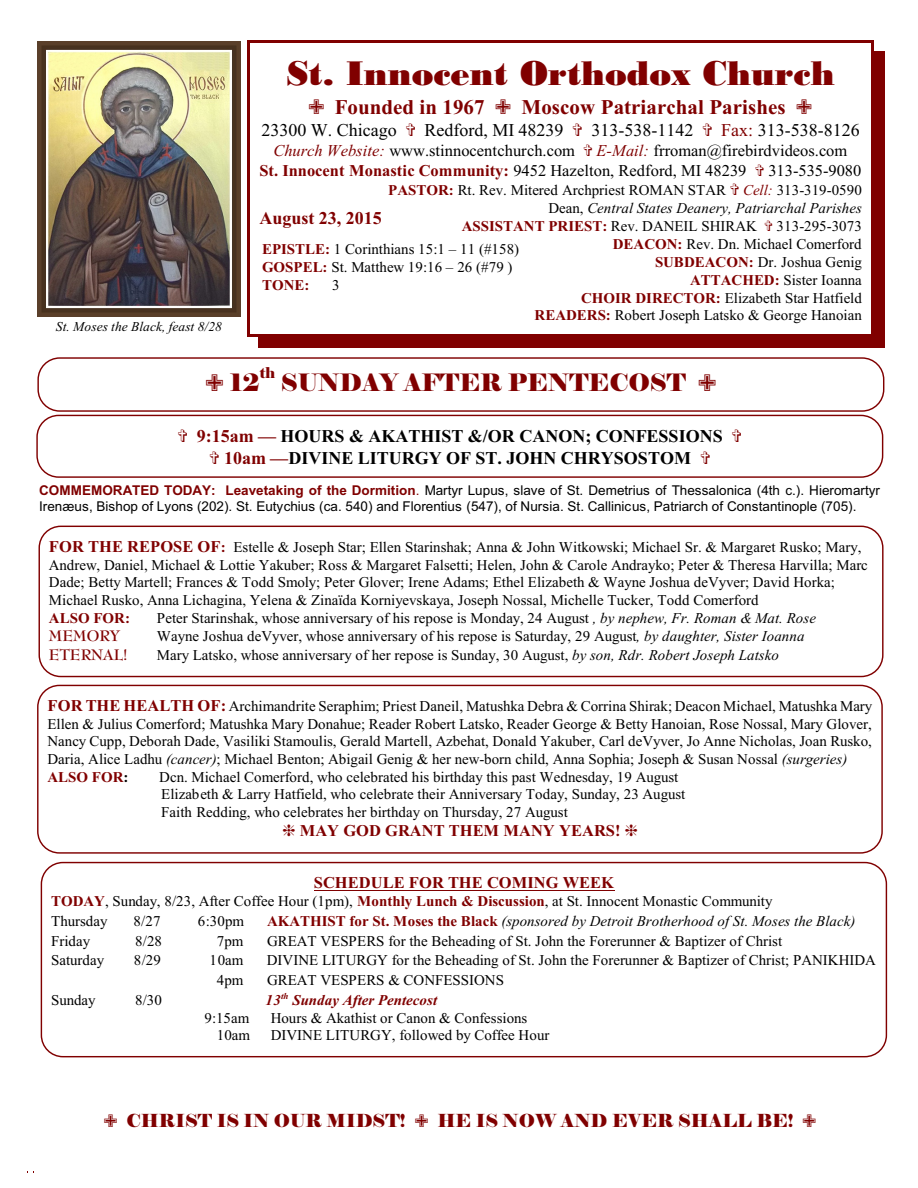
<style>
.page{position:relative;width:918px;height:1188px;background:#fff}
.page>*{position:absolute;margin:0;border:0;box-sizing:border-box;transform-origin:0 0}
.t1{font:36px "Bodoni MT Black";color:#800000}
.t2{font:24px "Elephant";color:#800000}
.t3{font:700 21px "Times New Roman";color:#800000}
.t4{font:700 18px/21.3px "Times New Roman";color:#000;text-align:center}
.t5{font:18px "Times New Roman";color:#000}
.t6{font:18px "Elephant";color:#800000}
.t7{font:700 18px "Times New Roman";color:#800000}
.t8{font:16.5px/19.8px "Times New Roman";color:#000}
.t9{font:700 16.5px "Times New Roman";color:#800000}
.t10{font:15px/17.7px "Times New Roman";color:#000}
.t11{font:italic 15px "Times New Roman";color:#000}
.t12{font:700 15px "Times New Roman";color:#800000}
.t13{font:italic 700 15px "Times New Roman";color:#800000}
.t14{font:700 15px "Bernhard Modern BT";color:#800000}
.t15{font:15px "Elephant";color:#800000}
.t16{font:13.5px/15.6px "Arial";color:#000}
.t17{font:italic 13.5px "Times New Roman";color:#000}
.s1{color:#800000}
.s2{font-style:italic;color:#800000}
.s3{font-weight:700;color:#800000}
.s4{font-style:normal}
.s5{font-weight:400;color:#000}
.s6{font-weight:700;font-size:16.5px;color:#800000}
.s7{font-style:italic}
.s8{font-weight:700}
.s9{font-weight:700;font-style:normal;color:#800000}
</style>
<div class="page">
<div style="left:37px;top:357px;width:847px;height:55px;border:1px solid #800000;border-radius:22px"></div>
<hr style="left:247px;top:40px;width:3px;height:297px;background:#800000">
<hr style="left:871px;top:40px;width:3px;height:297px;background:#800000">
<hr style="left:247px;top:40px;width:627px;height:3px;background:#800000">
<hr style="left:247px;top:334px;width:627px;height:3px;background:#800000">
<div style="left:874px;top:51px;width:10px;height:297px;background:#800000"></div>
<div style="left:258px;top:337px;width:626px;height:11px;background:#800000"></div>
<img style="left:38px;top:42px;width:202px;height:275px">
<hr style="left:314px;top:890px;width:300px;height:1px;background:#800000">
<div style="left:41px;top:862px;width:846px;height:195px;border:1px solid #800000;border-radius:22px"></div>
<div style="left:37px;top:685px;width:846px;height:169px;border:1px solid #800000;border-radius:22px"></div>
<div style="left:39px;top:526px;width:845px;height:151px;border:1px solid #800000;border-radius:22px"></div>
<div style="left:36px;top:415px;width:847px;height:63px;border:1px solid #800000;border-radius:22px"></div>
<p class="t17" style="left:56px;top:322px;width:168px">St. Moses the Black, feast 8/28</p>
<h1 class="t1" style="left:286px;top:61px;width:550px">St. Innocent Orthodox Church</h1>
<h3 class="t3" style="left:335px;top:100px;width:151px">Founded in 1967</h3>
<h3 class="t3" style="left:522px;top:100px;width:266px">Moscow Patriarchal Parishes</h3>
<p class="t5" style="left:261px;top:124px;width:137px">23300 W. Chicago</p>
<p class="t5" style="left:425px;top:124px;width:140px">Redford, MI 48239</p>
<p class="t5" style="left:591px;top:124px;width:103px">313-538-1142</p>
<p class="t5" style="left:721px;top:124px;width:140px"><span class="s1">Fax:</span> 313-538-8126</p>
<p class="t8" style="left:273px;top:142px;width:303px"><span class="s2">Church Website:</span> www.stinnocentchurch.com</p>
<p class="t8" style="left:259px;top:142px;width:589px;text-indent:337px"><span class="s2">E-Mail:</span> frroman@firebirdvideos.com<br><span class="s3">St. Innocent Monastic Community:</span> 9452 Hazelton, Redford, MI 48239</p>
<p class="t8" style="left:768px;top:162px;width:94px">313-535-9080</p>
<p class="t10" style="left:388px;top:183px;width:475px"><span class="s3">PASTOR:</span> Rt. Rev. Mitered Archpriest ROMAN STAR <span class="s2">Cell:</span> 313-319-0590</p>
<p class="t11" style="left:548px;top:203px;width:315px"><span class="s4">Dean,</span> Central States Deanery, Patriarchal Parishes</p>
<p class="t12" style="left:462px;top:221px;width:297px">ASSISTANT PRIEST: <span class="s5">Rev. DANEIL SHIRAK</span></p>
<p class="t7" style="left:259px;top:211px;width:124px">August 23, 2015</p>
<p class="t10" style="left:262px;top:241px;width:259px"><span class="s3">EPISTLE:</span> 1 Corinthians 15:1 – 11 (#158)<br><span class="s3">GOSPEL:</span> St. Matthew 19:16 – 26 (#79 )<br><span class="s3">TONE:</span></p>
<p class="t10" style="left:535px;top:219px;width:329px;text-align:right">313-295-3073<br><span class="s3">DEACON:</span> Rev. Dn. Michael Comerford<br><span class="s3">SUBDEACON:</span> Dr. Joshua Genig<br><span class="s3">ATTACHED:</span> Sister Ioanna<br><span class="s3">CHOIR DIRECTOR:</span> Elizabeth Star Hatfield<br><span class="s3">READERS:</span> Robert Joseph Latsko &amp; George Hanoian</p>
<p class="t10" style="left:332px;top:277px;width:9px">3</p>
<p class="t15" style="left:260px;top:364px;width:17px">th</p>
<h2 class="t2" style="left:230px;top:368px;width:32px">12</h2>
<h2 class="t2" style="left:281px;top:368px;width:407px">SUNDAY AFTER PENTECOST</h2>
<p class="t4" style="left:197px;top:428px;width:527px"><span class="s1">9:15am —</span> HOURS &amp; AKATHIST &amp;/OR CANON; CONFESSIONS<br><span class="s1">10am —</span>DIVINE LITURGY OF ST. JOHN CHRYSOSTOM</p>
<p class="t16" style="left:39px;top:484px;width:842px"><span class="s3">COMMEMORATED TODAY: Leavetaking of the Dormition</span><span class="s1">.</span> Martyr Lupus, slave of St. Demetrius of Thessalonica (4th c.). Hieromartyr<br>Irenæus, Bishop of Lyons (202). St. Eutychius (ca. 540) and Florentius (547), of Nursia. St. Callinicus, Patriarch of Constantinople (705).</p>
<p class="t10" style="left:49px;top:539px;width:821px"><span class="s6">FOR THE REPOSE OF</span><span class="s3">:</span> Estelle &amp; Joseph Star; Ellen Starinshak; Anna &amp; John Witkowski; Michael Sr. &amp; Margaret Rusko; Mary, Andrew, Daniel, Michael &amp; Lottie Yakuber; Ross &amp; Margaret Falsetti; Helen, John &amp; Carole Andrayko; Peter &amp; Theresa Harvilla; Marc Dade; Betty Martell; Frances &amp; Todd Smoly; Peter Glover; Irene Adams; Ethel Elizabeth &amp; Wayne Joshua deVyver; David Horka; Michael Rusko, Anna Lichagina, Yelena &amp; Zinaïda Korniyevskaya, Joseph Nossal, Michelle Tucker, Todd Comerford</p>
<p class="t12" style="left:49px;top:612px;width:83px">ALSO FOR:</p>
<p class="t10" style="left:157px;top:610px;width:661px">Peter Starinshak, whose anniversary of his repose is Monday, 24 August <span class="s7">, by nephew, Fr. Roman &amp; Mat. Rose</span></p>
<p class="t14" style="left:49px;top:630px;width:72px">MEMORY</p>
<p class="t10" style="left:157px;top:629px;width:649px">Wayne Joshua deVyver, whose anniversary of his repose is Saturday, 29 August<span class="s7">, by daughter, Sister Ioanna</span></p>
<p class="t14" style="left:49px;top:648px;width:81px">ETERNAL!</p>
<p class="t10" style="left:157px;top:647px;width:623px">Mary Latsko, whose anniversary of her repose is Sunday, 30 August, <span class="s7">by son, Rdr. Robert Joseph Latsko</span></p>
<p class="t10" style="left:48px;top:699px;width:826px"><span class="s6">FOR THE HEALTH OF:</span> Archimandrite Seraphim; Priest Daneil, Matushka Debra &amp; Corrina Shirak; Deacon Michael, Matushka Mary Ellen &amp; Julius Comerford; Matushka Mary Donahue; Reader Robert Latsko, Reader George &amp; Betty Hanoian, Rose Nossal, Mary Glover, Nancy Cupp, Deborah Dade, Vasiliki Stamoulis, Gerald Martell, Azbehat, Donald Yakuber, Carl deVyver, Jo Anne Nicholas, Joan Rusko, Daria, Alice Ladhu <span class="s7">(cancer)</span>; Michael Benton; Abigail Genig &amp; her new-born child, Anna Sophia; Joseph &amp; Susan Nossal <span class="s7">(surgeries)<br></span><span class="s3">ALSO FOR</span><span class="s8">:</span></p>
<p class="t10" style="left:159px;top:769px;width:528px">Dcn. Michael Comerford, who celebrated his birthday this past Wednesday, 19 August<br>Elizabeth &amp; Larry Hatfield, who celebrate their Anniversary Today, Sunday, 23 August<br>Faith Redding, who celebrates her birthday on Thursday, 27 August</p>
<p class="t9" style="left:300px;top:825px;width:322px">MAY GOD GRANT THEM MANY YEARS!</p>
<p class="t9" style="left:314px;top:877px;width:302px">SCHEDULE FOR THE COMING WEEK</p>
<p class="t10" style="left:51px;top:892px;width:723px;line-height:19.8px"><span class="s3">TODAY</span>, Sunday, 8/23, After Coffee Hour (1pm), <span class="s3">Monthly Lunch &amp; Discussion</span>, at St. Innocent Monastic Community<br>Thursday</p>
<p class="t10" style="left:133px;top:913px;width:29px">8/27</p>
<p class="t10" style="left:198px;top:913px;width:48px">6:30pm</p>
<p class="t11" style="left:267px;top:915px;width:590px"><span class="s9">AKATHIST for St. Moses the Black</span> (sponsored by Detroit Brotherhood of St. Moses the Black)</p>
<p class="t10" style="left:51px;top:933px;width:41px">Friday</p>
<p class="t10" style="left:135px;top:933px;width:29px">8/28</p>
<p class="t10" style="left:217px;top:933px;width:28px">7pm</p>
<p class="t10" style="left:267px;top:933px;width:517px">GREAT VESPERS for the Beheading of St. John the Forerunner &amp; Baptizer of Christ</p>
<p class="t10" style="left:51px;top:953px;width:55px">Saturday</p>
<p class="t10" style="left:134px;top:953px;width:28px">8/29</p>
<p class="t10" style="left:210px;top:953px;width:35px">10am</p>
<p class="t10" style="left:267px;top:953px;width:611px">DIVINE LITURGY for the Beheading of St. John the Forerunner &amp; Baptizer of Christ; PANIKHIDA</p>
<p class="t10" style="left:217px;top:973px;width:28px">4pm</p>
<p class="t10" style="left:267px;top:973px;width:239px">GREAT VESPERS &amp; CONFESSIONS</p>
<p class="t10" style="left:51px;top:993px;width:46px">Sunday</p>
<p class="t10" style="left:135px;top:993px;width:28px">8/30</p>
<p class="t13" style="left:265px;top:995px;width:173px">13<sup>th</sup> Sunday After Pentecost</p>
<p class="t10" style="left:204px;top:1010px;width:46px">9:15am</p>
<p class="t10" style="left:271px;top:1010px;width:258px">Hours &amp; Akathist or Canon &amp; Confessions</p>
<p class="t10" style="left:217px;top:1028px;width:35px">10am</p>
<p class="t10" style="left:271px;top:1028px;width:280px">DIVINE LITURGY, followed by Coffee Hour</p>
<p class="t6" style="left:127px;top:1110px;width:281px">CHRIST IS IN OUR MIDST!</p>
<p class="t6" style="left:437px;top:1110px;width:358px">HE IS NOW AND EVER SHALL BE!</p>
</div>
